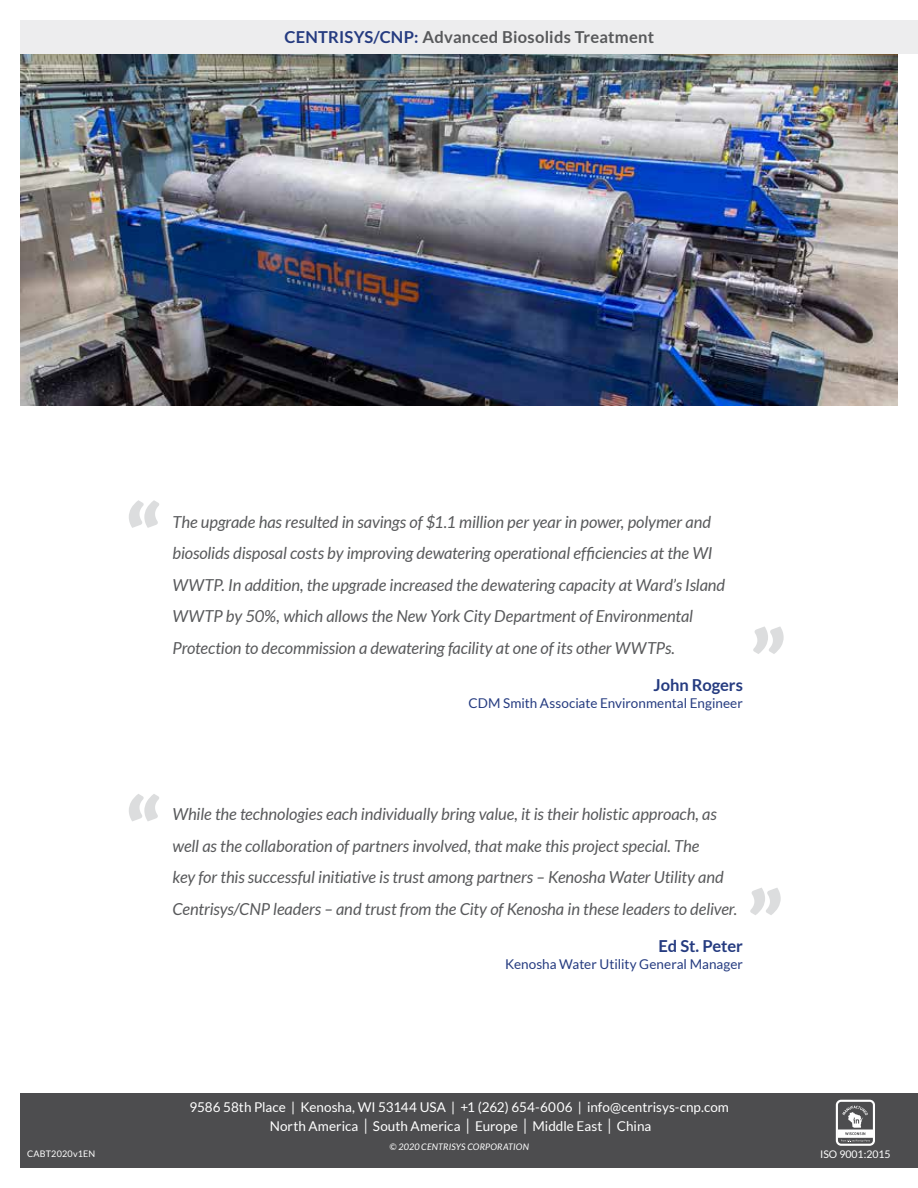
<style>
.page{position:relative;width:918px;height:1188px;background:#fff}
.page>*{position:absolute;margin:0;border:0;box-sizing:border-box;transform-origin:0 0}
.t1{font:900 87px "Lato";color:#dcddde}
.t2{font:italic 16.5px/31.5px "Lato";letter-spacing:-.005em;color:#58595b}
.t3{font:700 16.5px "Lato";letter-spacing:.015em;color:#58595b}
.t4{font:700 16.5px "Lato";letter-spacing:-.005em;color:#253b80}
.t5{font:13.5px/18.8px "Lato";color:#fff;text-align:center}
.t6{font:13.5px "Lato";color:#253b80}
.t7{font:10.5px "Lato";color:#fff}
.t8{font:italic 9px "Lato";letter-spacing:.015em;color:#fff}
.t9{font:9px "Lato";letter-spacing:.02em;color:#fff}
.s1{color:#253b80}
.s2{font-size:16.2px}
</style>
<div class="page">
<img style="left:20px;top:54px;width:878px;height:352px">
<div style="left:20px;top:20px;width:898px;height:34px;background:#ededee"></div>
<div style="left:20px;top:1093px;width:898px;height:75px;background:#4d4d4f"></div>
<div style="left:836px;top:1100px;width:39px;height:46px;border:2px solid #fff;border-radius:4px"></div>
<svg style="left:837px;top:1106px;width:36px;height:36px"></svg>
<p class="t3" style="left:285px;top:28px;width:371px"><span class="s1">CENTRISYS/CNP:</span> Advanced Biosolids Treatment</p>
<h1 class="t1" style="left:125px;top:486px;width:38px">“</h1>
<p class="t2" style="left:173px;top:507px;width:554px">The upgrade has resulted in savings of $1.1 million per year in power, polymer and biosolids disposal costs by improving dewatering operational efficiencies at the WI WWTP. In addition, the upgrade increased the dewatering capacity at Ward’s Island WWTP by 50%, which allows the New York City Department of Environmental Protection to decommission a dewatering facility at one of its other WWTPs.</p>
<p class="t4" style="left:653px;top:676px;width:91px">John Rogers</p>
<p class="t6" style="left:468px;top:695px;width:276px">CDM Smith Associate Environmental Engineer</p>
<h1 class="t1" style="left:750px;top:611px;width:38px">”</h1>
<h1 class="t1" style="left:125px;top:780px;width:38px">“</h1>
<p class="t2" style="left:173px;top:799px;width:566px">While the technologies each individually bring value, it is their holistic approach, as well as the collaboration of partners involved, that make this project special. The<br>key for this successful initiative is trust among partners – Kenosha Water Utility and Centrisys/CNP leaders – and trust from the City of Kenosha in these leaders to deliver.</p>
<p class="t4" style="left:659px;top:937px;width:86px">Ed St. Peter</p>
<p class="t6" style="left:505px;top:956px;width:239px">Kenosha Water Utility General Manager</p>
<h1 class="t1" style="left:747px;top:872px;width:38px">”</h1>
<p class="t5" style="left:189px;top:1098px;width:541px">9586 58th Place | Kenosha, WI 53144 USA | +1 (262) 654-6006 | info@centrisys-cnp.com<br>North America <span class="s2">|</span> South America <span class="s2">|</span> Europe <span class="s2">|</span> Middle East <span class="s2">|</span> China</p>
<p class="t8" style="left:390px;top:1142px;width:141px">© 2020 CENTRISYS CORPORATION</p>
<p class="t9" style="left:27px;top:1149px;width:70px">CABT2020v1EN</p>
<p class="t7" style="left:820px;top:1148px;width:72px">ISO 9001:2015</p>
</div>
